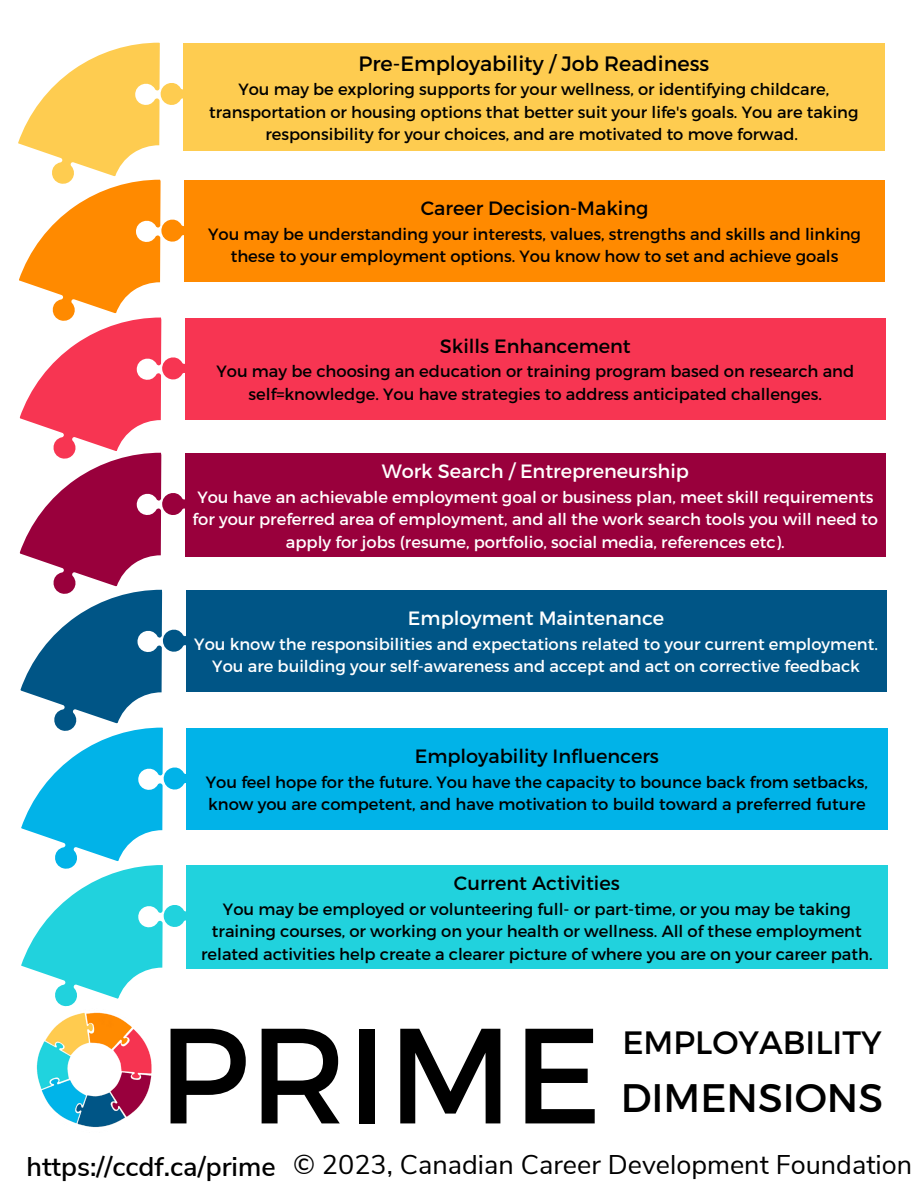
<style>
.page{position:relative;width:918px;height:1188px;background:#fff}
.page>*{position:absolute;margin:0;border:0;box-sizing:border-box;transform-origin:0 0}
.t1{font:135.3px "Montserrat";color:#000}
.t2{font:39.75px "Montserrat";color:#000}
.t3{font:32.25px "Montserrat";color:#000}
.t4{font:27px "Nunito Sans";color:#000}
.t5{font:20.85px "Montserrat";color:#000}
.t6{font:19.2px "Montserrat";color:#000}
.t7{font:19.2px "Montserrat";color:#fff}
.t8{font:16.35px/22.5px "Montserrat";color:#000;text-align:center}
.t9{font:16.35px/22.5px "Montserrat";color:#fff;text-align:center}
.s1{font-weight:600}
</style>
<div class="page">
<div style="left:184px;top:44px;width:700px;height:106px;background:#fecc50"></div>
<div style="left:184px;top:180px;width:701px;height:102px;background:#ff8a00"></div>
<div style="left:185px;top:318px;width:701px;height:102px;background:#f73552"></div>
<div style="left:185px;top:454px;width:701px;height:103px;background:#99003c"></div>
<div style="left:186px;top:590px;width:700px;height:102px;background:#005586"></div>
<div style="left:187px;top:728px;width:700px;height:102px;background:#01b3e8"></div>
<div style="left:187px;top:866px;width:700px;height:103px;background:#21d2dd"></div>
<svg style="left:18px;top:42px;width:190px;height:965px"></svg>
<img style="left:36px;top:1012px;width:116px;height:115px">
<p class="t5" style="left:358px;top:50px;width:352px">Pre-Employability / Job Readiness</p>
<p class="t8" style="left:209px;top:77px;width:651px">You may be exploring supports for your wellness, or identifying childcare, transportation or housing options that better suit your life's goals. You are taking responsibility for your choices, and are motivated to move forwad.</p>
<p class="t6" style="left:421px;top:196px;width:229px">Career Decision-Making</p>
<p class="t8" style="left:208px;top:222px;width:654px">You may be understanding your interests, values, strengths and skills and linking these to your employment options. You know how to set and achieve goals</p>
<p class="t6" style="left:440px;top:333px;width:192px">Skills Enhancement</p>
<p class="t8" style="left:216px;top:360px;width:639px">You may be choosing an education or training program based on research and self=knowledge. You have strategies to address anticipated challenges.</p>
<p class="t7" style="left:382px;top:459px;width:309px">Work Search / Entrepreneurship</p>
<p class="t9" style="left:193px;top:485px;width:687px">You have an achievable employment goal or business plan, meet skill requirements for your preferred area of employment, and all the work search tools you will need to apply for jobs (resume, portfolio, social media, references etc).</p>
<p class="t7" style="left:408px;top:606px;width:258px">Employment Maintenance</p>
<p class="t9" style="left:194px;top:632px;width:685px">You know the responsibilities and expectations related to your current employment.<br>You are building your self-awareness and accept and act on corrective feedback</p>
<p class="t6" style="left:415px;top:743px;width:246px">Employability Influencers</p>
<p class="t8" style="left:206px;top:770px;width:664px;text-align:left">You feel hope for the future. You have the capacity to bounce back from setbacks, know you are competent, and have motivation to build toward a preferred future</p>
<p class="t6" style="left:454px;top:871px;width:167px">Current Activities</p>
<p class="t8" style="left:201px;top:897px;width:673px">You may be employed or volunteering full- or part-time, or you may be taking training courses, or working on your health or wellness. All of these employment related activities help create a clearer picture of where you are on your career path.</p>
<h1 class="t1" style="left:158px;top:987px;width:445px">PRIME</h1>
<h3 class="t3" style="left:622px;top:1021px;width:261px">EMPLOYABILITY</h3>
<h2 class="t2" style="left:621px;top:1072px;width:264px">DIMENSIONS</h2>
<h3 class="t4" style="left:27px;top:1146px;width:887px"><span class="s1">https://ccdf.ca/prime</span> © 2023, Canadian Career Development Foundation</h3>
</div>
